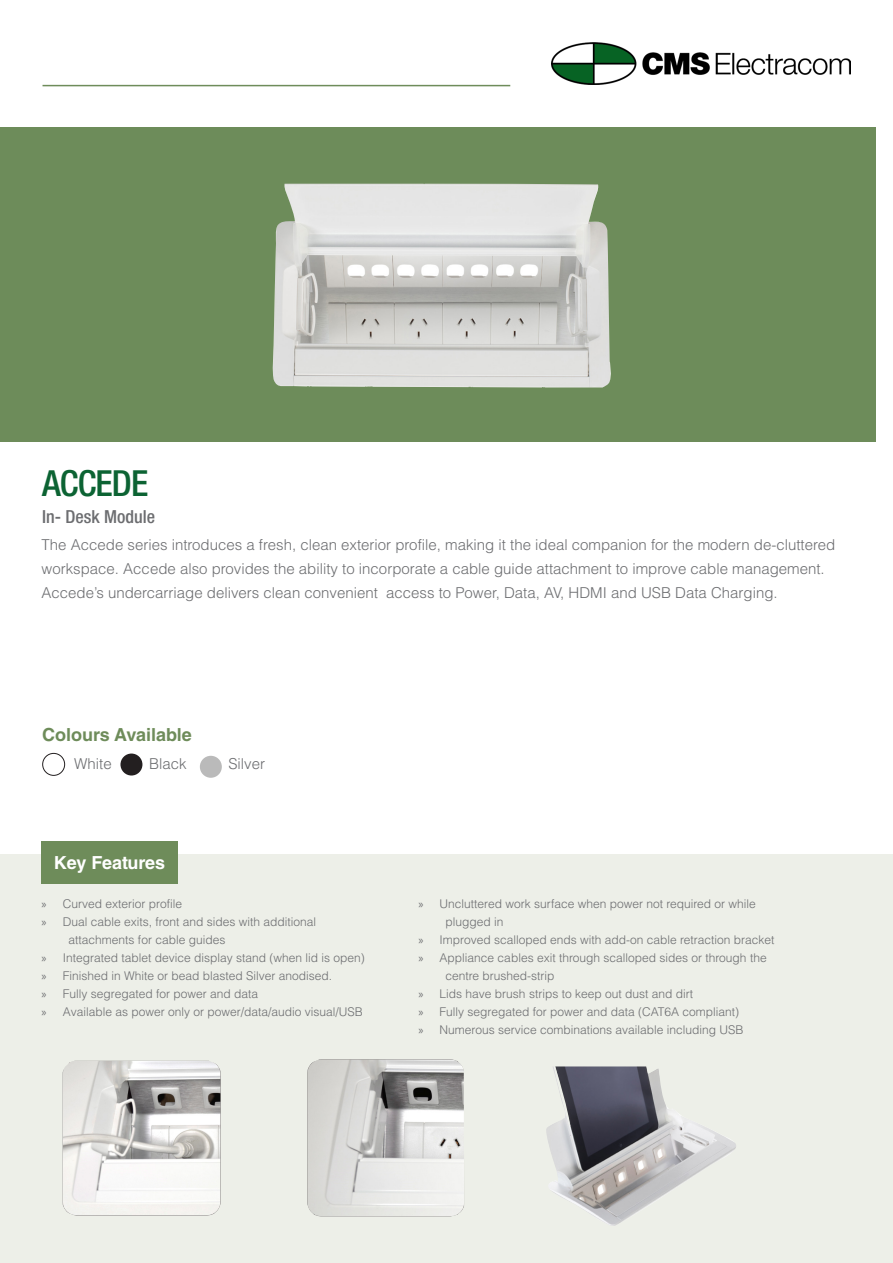
<style>
.page{position:relative;width:893px;height:1263px;background:#fff}
.page>*{position:absolute;margin:0;border:0;box-sizing:border-box;transform-origin:0 0}
.t1{font:500 condensed 36px "Helvetica Neue LT Std";letter-spacing:-.025em;color:#0c6333}
.Sub_Heading_12pt{font:700 18px "Helvetica LT Std";color:#6e8c5a}
.t2{font:500 condensed 18px "Helvetica Neue LT Std";color:#6c6d70}
.Key_Features_Heading{font:700 18px "Helvetica LT Std";letter-spacing:-.015em;color:#fff}
.Body_Text_10pt{font:300 15px/24px "Helvetica LT Std";color:#6c6d70}
.t3{font:300 12px/18px "Helvetica LT Std";color:#6c6d70}
.s1{font-family:"Myriad Pro";font-weight:400}
</style>
<div class="page">
<img style="left:552px;top:42px;width:298px;height:43px">
<hr style="left:43px;top:85px;width:467px;height:1px;background:#6e8c5a">
<div style="left:0;top:855px;width:893px;height:408px;background:#edefe8"></div>
<div style="left:42px;top:841px;width:136px;height:43px;background:#6e8c5a"></div>
<div style="left:120px;top:753px;width:22px;height:22px;background:#231f20;border-radius:50%"></div>
<div style="left:43px;top:753px;width:22px;height:22px;border:1px solid #231f20;border-radius:50%"></div>
<div style="left:0;top:127px;width:876px;height:315px;background:#6d8c5a"></div>
<div style="left:200px;top:756px;width:22px;height:22px;background:#bababa;border-radius:50%"></div>
<img style="left:63px;top:1061px;width:158px;height:155px">
<img style="left:307px;top:1059px;width:157px;height:157px">
<img style="left:272px;top:184px;width:339px;height:203px">
<img style="left:546px;top:1066px;width:190px;height:160px">
<p class="t1" style="left:42px;top:462px;width:108px">ACCEDE</p>
<p class="t2" style="left:42px;top:506px;width:114px">In- Desk Module</p>
<p class="Body_Text_10pt" style="left:42px;top:533px;width:795px">The Accede series introduces a fresh, clean exterior profile, making it the ideal companion for the modern de-cluttered workspace. Accede also provides the ability to incorporate a cable guide attachment to improve cable management.</p>
<p class="Body_Text_10pt" style="left:42px;top:581px;width:738px">Accede’s undercarriage delivers clean convenient access to Power, Data, AV, HDMI and USB Data Charging.</p>
<p class="Sub_Heading_12pt" style="left:42px;top:723px;width:151px">Colours Available</p>
<p class="Body_Text_10pt" style="left:74px;top:751px;width:39px">White</p>
<p class="Body_Text_10pt" style="left:149px;top:751px;width:39px">Black</p>
<p class="Body_Text_10pt" style="left:228px;top:751px;width:38px">Silver</p>
<p class="Key_Features_Heading" style="left:54px;top:852px;width:113px">Key Features</p>
<p class="t3" style="left:42px;top:894px;width:142px"><span class="s1">»</span> Curved exterior profile</p>
<p class="t3" style="left:69px;top:912px;width:249px;text-indent:-27px"><span class="s1">»</span> Dual cable exits, front and sides with additional attachments for cable guides</p>
<p class="t3" style="left:42px;top:948px;width:325px"><span class="s1">»</span> Integrated tablet device display stand (when lid is open)</p>
<p class="t3" style="left:42px;top:966px;width:292px"><span class="s1">»</span> Finished in White or bead blasted Silver anodised.</p>
<p class="t3" style="left:42px;top:984px;width:218px"><span class="s1">»</span> Fully segregated for power and data</p>
<p class="t3" style="left:42px;top:1002px;width:323px"><span class="s1">»</span> Available as power only or power/data/audio visual/USB</p>
<p class="t3" style="left:445px;top:894px;width:312px;text-indent:-27px"><span class="s1">»</span> Uncluttered work surface when power not required or while plugged in</p>
<p class="t3" style="left:418px;top:930px;width:358px"><span class="s1">»</span> Improved scalloped ends with add-on cable retraction bracket</p>
<p class="t3" style="left:445px;top:948px;width:323px;text-indent:-27px"><span class="s1">»</span> Appliance cables exit through scalloped sides or through the centre brushed-strip</p>
<p class="t3" style="left:418px;top:984px;width:276px"><span class="s1">»</span> Lids have brush strips to keep out dust and dirt</p>
<p class="t3" style="left:418px;top:1002px;width:322px"><span class="s1">»</span> Fully segregated for power and data (CAT6A compliant)</p>
<p class="t3" style="left:418px;top:1020px;width:327px"><span class="s1">»</span> Numerous service combinations available including USB</p>
</div>
